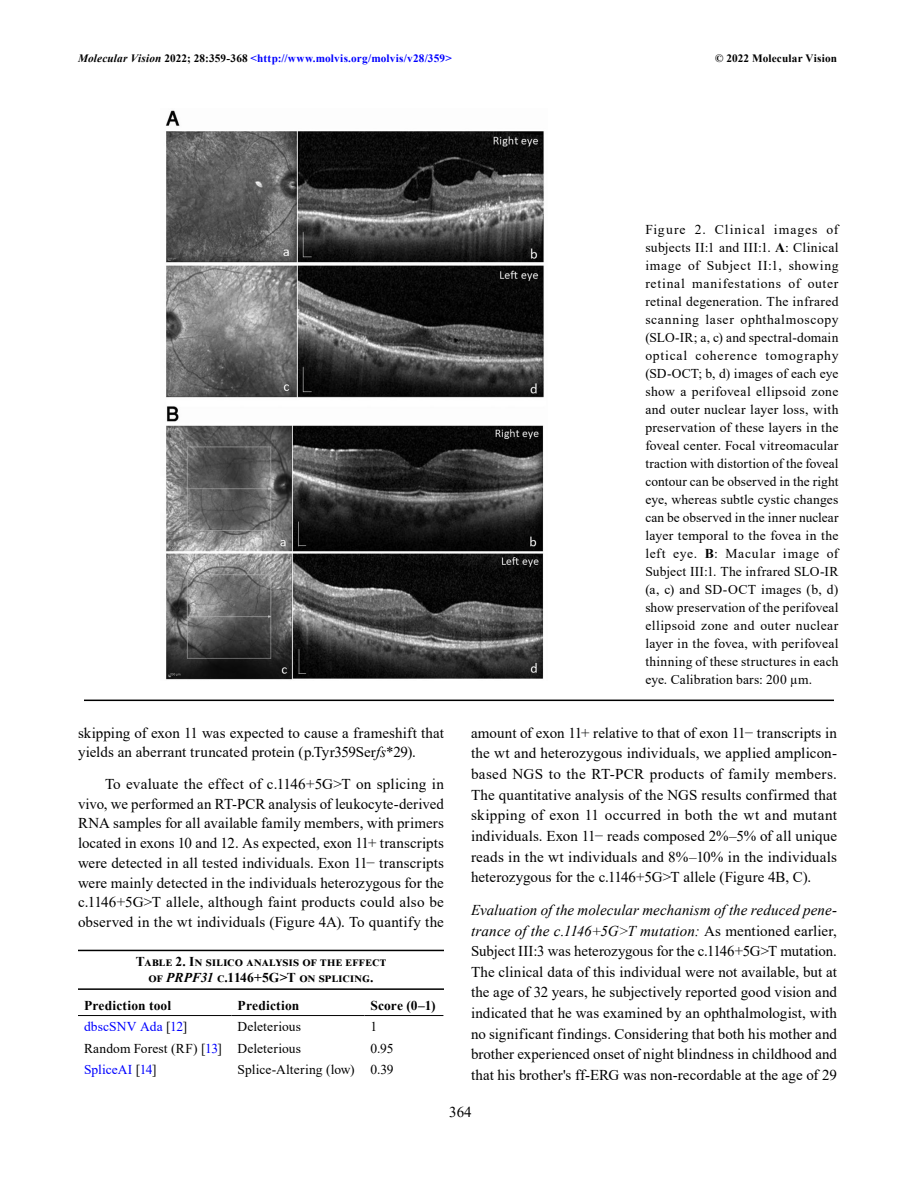
<style>
.page{position:relative;width:918px;height:1188px;background:#fff}
.page>*{position:absolute;margin:0;border:0;box-sizing:border-box;transform-origin:0 0}
.Para_Ind{font:15px/19.6px "Times New Roman";letter-spacing:.01em;color:#000;text-align:justify}
.Para_No_Ind{font:15px/20.7px "Times New Roman";letter-spacing:.005em;color:#000}
.Fig_Caption{font:13.5px/18px "Times New Roman";letter-spacing:.01em;color:#000;text-align:justify}
.Tbl_Body{font:13.5px "Times New Roman";letter-spacing:.005em;color:#000}
.Tbl_Title{font:700 13.5px/16.2px "Times New Roman";letter-spacing:.015em;color:#000;text-align:center}
.Tbl_Col_Hd{font:700 13.5px "Times New Roman";letter-spacing:.01em;color:#000}
.Tbl_Body-2{font:13.5px "Times New Roman";letter-spacing:.005em;color:#00f}
.Header_Align_Left{font:700 11.25px "Times New Roman";letter-spacing:.015em;color:#00f}
.Header_Align_Right{font:700 11.25px "Times New Roman";letter-spacing:.015em;color:#000}
.s1{font-style:italic;color:#000}
.s2{color:#000}
.s3{font-style:italic}
.s4{color:#00f}
.s5{font-weight:700}
</style>
<div class="page">
<img style="left:165px;top:110px;width:379px;height:570px">
<hr style="left:84px;top:700px;width:750px;height:1px;background:#000">
<hr style="left:78px;top:950px;width:366px;height:1px;background:#000">
<hr style="left:78px;top:988px;width:366px;height:2px;background:#000">
<hr style="left:78px;top:1015px;width:154px;height:1px;background:#000">
<hr style="left:232px;top:1015px;width:132px;height:1px;background:#000">
<hr style="left:364px;top:1015px;width:79px;height:1px;background:#000">
<p class="Header_Align_Left" style="left:78px;top:50px;width:375px"><span class="s1">Molecular Vision</span> <span class="s2">2022; 28:359-368</span> &lt;http://www.molvis.org/molvis/v28/359&gt;</p>
<p class="Header_Align_Right" style="left:715px;top:50px;width:123px">© 2022 Molecular Vision</p>
<p class="Para_No_Ind" style="left:78px;top:722px;width:368px;line-height:19.6px">skipping of exon 11 was expected to cause a frameshift that yields an aberrant truncated protein (p.Tyr359Ser<span class="s3">fs</span>*29).</p>
<p class="Para_Ind" style="left:78px;top:774px;width:368px;text-indent:27px">To evaluate the effect of c.1146+5G&gt;T on splicing in vivo, we performed an RT-PCR analysis of leukocyte-derived RNA samples for all available family members, with primers located in exons 10 and 12. As expected, exon 11+ transcripts were detected in all tested individuals. Exon 11− transcripts were mainly detected in the individuals heterozygous for the c.1146+5G&gt;T allele, although faint products could also be observed in the wt individuals (Figure 4A). To quantify the</p>
<p class="Tbl_Title" style="left:136px;top:953px;width:252px">Table 2. In silico analysis of the effect of <span class="s3">PRPF31</span> c.1146+5G&gt;T on splicing.</p>
<p class="Tbl_Col_Hd" style="left:84px;top:995px;width:89px">Prediction tool</p>
<p class="Tbl_Col_Hd" style="left:238px;top:995px;width:63px">Prediction</p>
<p class="Tbl_Col_Hd" style="left:370px;top:995px;width:67px">Score (0–1)</p>
<p class="Tbl_Body-2" style="left:84px;top:1017px;width:105px">dbscSNV Ada <span class="s2">[</span>12<span class="s2">]</span></p>
<p class="Tbl_Body" style="left:238px;top:1017px;width:65px">Deleterious</p>
<p class="Tbl_Body" style="left:370px;top:1017px;width:8px">1</p>
<p class="Tbl_Body" style="left:84px;top:1039px;width:140px">Random Forest (RF) [<span class="s4">13</span>]</p>
<p class="Tbl_Body" style="left:238px;top:1039px;width:65px">Deleterious</p>
<p class="Tbl_Body" style="left:370px;top:1039px;width:25px">0.95</p>
<p class="Tbl_Body-2" style="left:84px;top:1060px;width:74px">SpliceAI <span class="s2">[</span>14<span class="s2">]</span></p>
<p class="Tbl_Body" style="left:238px;top:1060px;width:119px">Splice-Altering (low)</p>
<p class="Tbl_Body" style="left:370px;top:1060px;width:25px">0.39</p>
<p class="Fig_Caption" style="left:645px;top:220px;width:195px">Figure 2. Clinical images of subjects II:1 and III:1. <span class="s5">A</span>: Clinical image of Subject II:1, showing retinal manifestations of outer retinal degeneration. The infrared scanning laser ophthalmoscopy (SLO-IR; a, c) and spectral-domain optical coherence tomography (SD-OCT; b, d) images of each eye show a perifoveal ellipsoid zone and outer nuclear layer loss, with preservation of these layers in the foveal center. Focal vitreomacular traction with distortion of the foveal contour can be observed in the right eye, whereas subtle cystic changes can be observed in the inner nuclear layer temporal to the fovea in the left eye. <span class="s5">B</span>: Macular image of Subject III:1. The infrared SLO-IR (a, c) and SD-OCT images (b, d) show preservation of the perifoveal ellipsoid zone and outer nuclear layer in the fovea, with perifoveal thinning of these structures in each eye. Calibration bars: 200 µm.</p>
<p class="Para_Ind" style="left:471px;top:722px;width:368px;line-height:20.7px">amount of exon 11+ relative to that of exon 11− transcripts in the wt and heterozygous individuals, we applied amplicon&shy;based NGS to the RT-PCR products of family members.<br>The quantitative analysis of the NGS results confirmed that skipping of exon 11 occurred in both the wt and mutant individuals. Exon 11− reads composed 2%–5% of all unique reads in the wt individuals and 8%–10% in the individuals heterozygous for the c.1146+5G&gt;T allele (Figure 4B, C).</p>
<p class="Para_No_Ind" style="left:471px;top:899px;width:368px;text-align:justify"><span class="s3">Evaluation of the molecular mechanism of the reduced pene&shy;trance of the c.1146+5G&gt;T mutation:</span> As mentioned earlier, Subject III:3 was heterozygous for the c.1146+5G&gt;T mutation.<br>The clinical data of this individual were not available, but at the age of 32 years, he subjectively reported good vision and indicated that he was examined by an ophthalmologist, with no significant findings. Considering that both his mother and brother experienced onset of night blindness in childhood and that his brother's ff-ERG was non-recordable at the age of 29</p>
<p class="Para_No_Ind" style="left:449px;top:1102px;width:24px">364</p>
</div>
